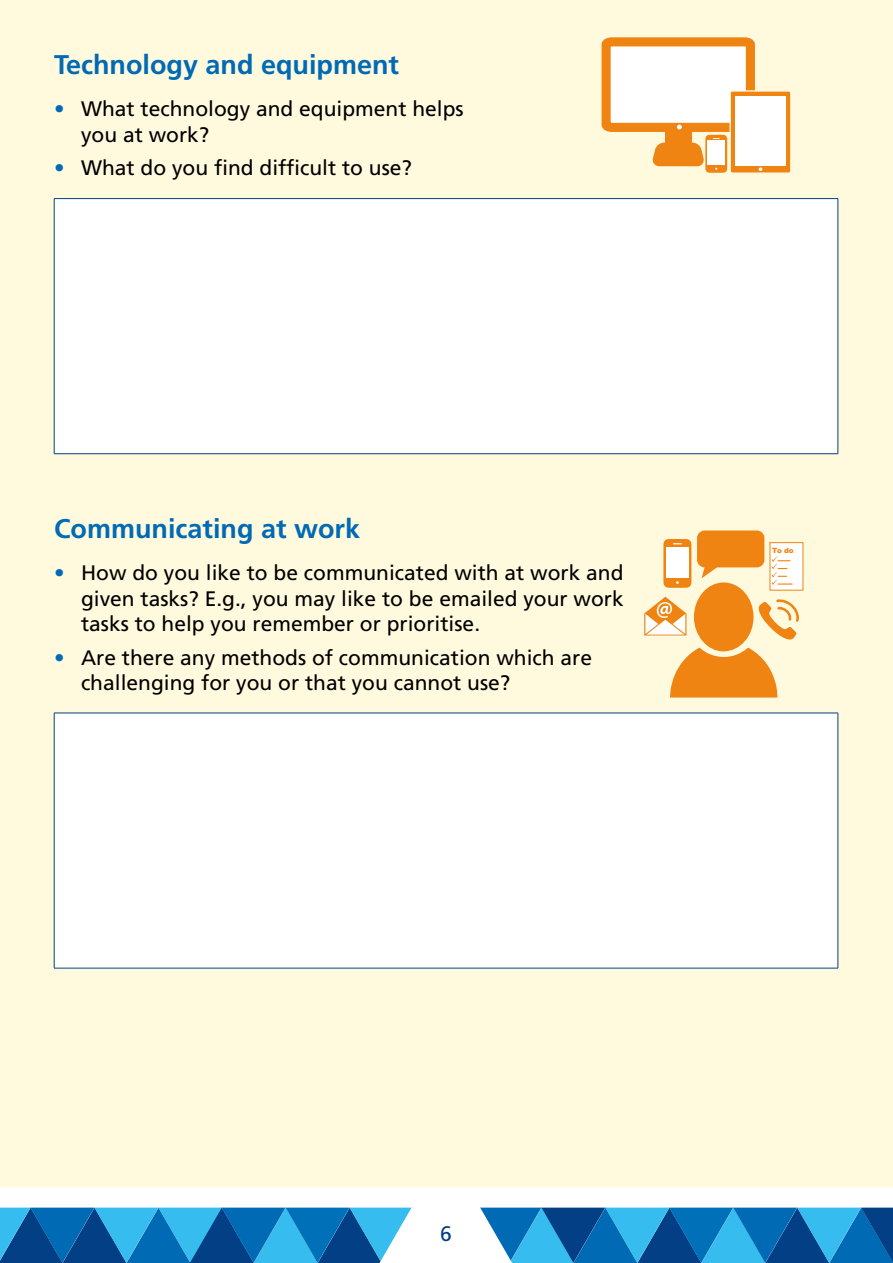
<style>
.page{position:relative;width:893px;height:1263px;background:#fff}
.page>*{position:absolute;margin:0;border:0;box-sizing:border-box;transform-origin:0 0}
.subtitle{font:700 27px "Frutiger LT Std";color:#006ab4}
.t1{font:21px/25.2px "Frutiger LT Std";color:#000}
.t2{font:21px "Frutiger LT Std";color:#033f85}
.t3{font:900 7.2px "Arial";color:#f08413}
.s1{color:#006ab4}
</style>
<div class="page">
<svg style="left:0;top:1186px;width:893px;height:77px"></svg>
<div style="left:0;top:0;width:893px;height:1186px;background:#fff9de"></div>
<svg style="left:670px;top:648px;width:107px;height:49px"></svg>
<div style="left:694px;top:582px;width:60px;height:69px;background:#f08413;border-radius:50%"></div>
<svg style="left:644px;top:597px;width:42px;height:38px"></svg>
<svg style="left:663px;top:539px;width:28px;height:49px"></svg>
<div style="left:666px;top:547px;width:22px;height:31px;background:#fff"></div>
<div style="left:697px;top:530px;width:67px;height:37px;background:#f08413;border-radius:8px"></div>
<svg style="left:759px;top:599px;width:40px;height:40px"></svg>
<div style="left:769px;top:542px;width:34px;height:49px;background:#fff"></div>
<svg style="left:771px;top:556px;width:21px;height:29px"></svg>
<div style="left:730px;top:91px;width:61px;height:82px;background:#f08413;border-radius:2px"></div>
<div style="left:729px;top:90px;width:62px;height:84px;border:1px solid #fff9de;border-radius:2px"></div>
<div style="left:735px;top:96px;width:51px;height:70px;background:#fff"></div>
<svg style="left:601px;top:37px;width:161px;height:136px"></svg>
<div style="left:708px;top:141px;width:17px;height:24px;background:#fff"></div>
<div style="left:54px;top:199px;width:784px;height:255px;background:#fff"></div>
<hr style="left:54px;top:198px;width:784px;height:1px;background:#033f85">
<hr style="left:54px;top:199px;width:1px;height:254px;background:#033f85">
<hr style="left:838px;top:199px;width:1px;height:254px;background:#033f85">
<hr style="left:54px;top:453px;width:784px;height:1px;background:#033f85">
<div style="left:54px;top:713px;width:784px;height:255px;background:#fff"></div>
<hr style="left:54px;top:713px;width:784px;height:1px;background:#033f85">
<hr style="left:54px;top:713px;width:1px;height:255px;background:#033f85">
<hr style="left:838px;top:713px;width:1px;height:255px;background:#033f85">
<hr style="left:54px;top:968px;width:784px;height:1px;background:#033f85">
<p class="subtitle" style="left:54px;top:49px;width:347px">Technology and equipment</p>
<p class="t1" style="left:81px;top:97px;width:384px;text-indent:-27px"><span class="s1">•</span> What technology and equipment helps you at work?</p>
<p class="t1" style="left:54px;top:156px;width:359px"><span class="s1">•</span> What do you find difficult to use?</p>
<p class="subtitle" style="left:54px;top:513px;width:308px">Communicating at work</p>
<p class="t1" style="left:81px;top:561px;width:544px;text-align:justify;text-indent:-27px"><span class="s1">•</span> How do you like to be communicated with at work and given tasks? E.g., you may like to be emailed your work tasks to help you remember or prioritise.</p>
<p class="t1" style="left:81px;top:645px;width:513px;text-indent:-27px"><span class="s1">•</span> Are there any methods of communication which are challenging for you or that you cannot use?</p>
<p class="t3" style="left:772px;top:545px;width:23px">To do</p>
<p class="t2" style="left:440px;top:1221px;width:13px">6</p>
</div>
